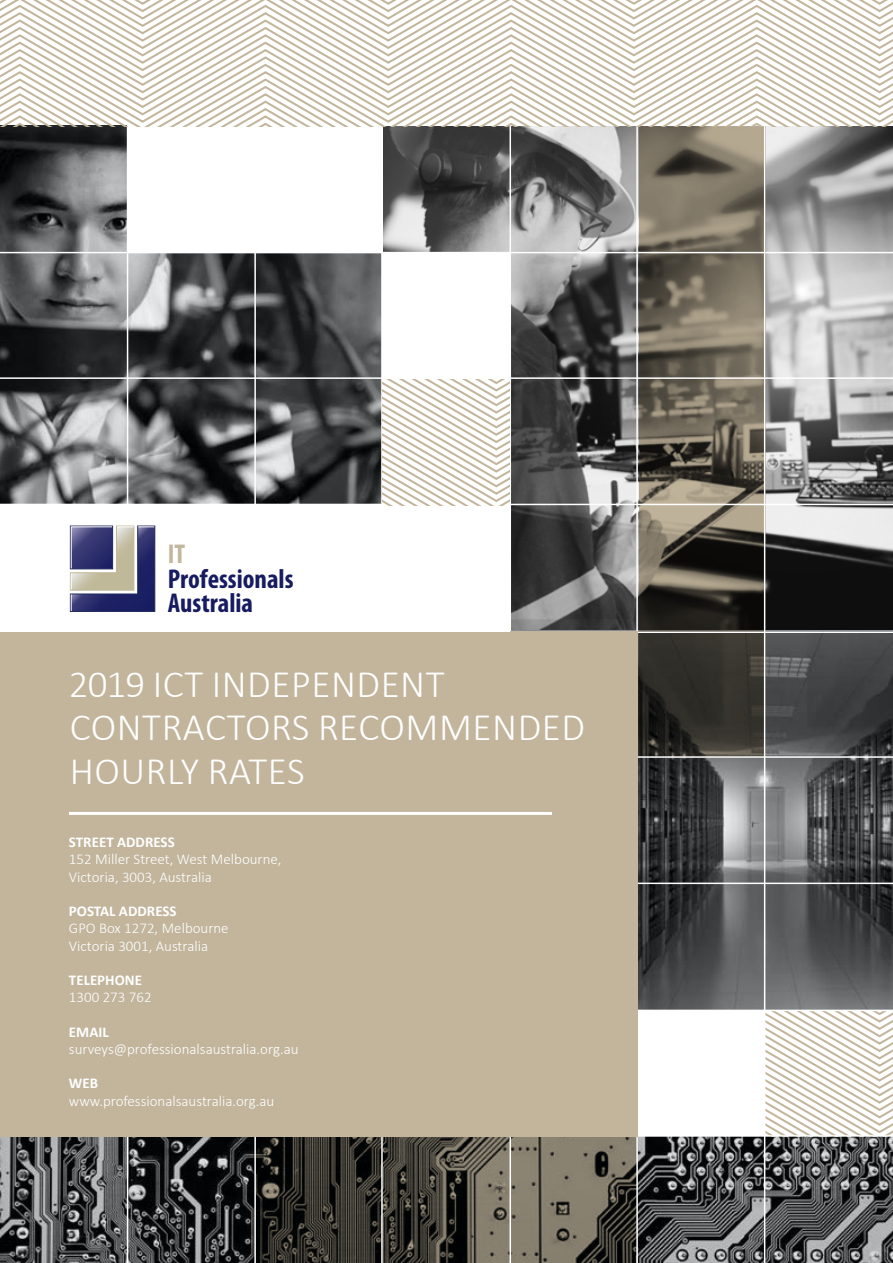
<style>
.page{position:relative;width:893px;height:1263px;background:#fff}
.page>*{position:absolute;margin:0;border:0;box-sizing:border-box;transform-origin:0 0}
.t1{font:300 39px/43.2px "Calibri";letter-spacing:.015em;color:#fff}
.t2{font:700 condensed 27.3px/23.9px "Myriad Pro";color:#171b60}
.t3{font:700 condensed 27.3px "Myriad Pro";color:#c2b69c}
.t4{font:300 15px/17.2px "Calibri";color:#fff}
.t5{font:700 15px "Calibri";color:#fff}
</style>
<div class="page">
<img style="left:0;top:1137px;width:893px;height:126px">
<svg style="left:253px;top:1137px;width:383px;height:126px;background:#4d4940"></svg>
<svg style="left:765px;top:1011px;width:128px;height:124px"></svg>
<img style="left:383px;top:126px;width:510px;height:503px">
<img style="left:0;top:126px;width:381px;height:378px">
<img style="left:638px;top:633px;width:255px;height:377px">
<svg style="left:639px;top:126px;width:127px;height:630px;background:#615a4e"></svg>
<hr style="left:1px;top:882px;width:892px;height:2px;background:#fff">
<hr style="left:127px;top:0;width:1px;height:1263px;background:#fff">
<hr style="left:254px;top:0;width:2px;height:1263px;background:#fff">
<hr style="left:381px;top:0;width:2px;height:1263px;background:#fff">
<hr style="left:509px;top:0;width:2px;height:1263px;background:#fff">
<hr style="left:636px;top:0;width:2px;height:1263px;background:#fff">
<hr style="left:764px;top:0;width:1px;height:1263px;background:#fff">
<hr style="left:0;top:252px;width:893px;height:1px;background:#fff">
<hr style="left:0;top:377px;width:893px;height:2px;background:#fff">
<hr style="left:0;top:504px;width:893px;height:1px;background:#fff">
<hr style="left:1px;top:631px;width:892px;height:2px;background:#fff">
<hr style="left:1px;top:756px;width:892px;height:2px;background:#fff">
<div style="left:0;top:631px;width:637px;height:506px;background:#c2b59c"></div>
<div style="left:128px;top:126px;width:255px;height:127px;background:#fff"></div>
<div style="left:383px;top:253px;width:127px;height:378px;background:#fff"></div>
<svg style="left:382px;top:379px;width:128px;height:127px"></svg>
<hr style="left:69px;top:812px;width:483px;height:3px;background:#fff">
<svg style="left:0;top:0;width:893px;height:126px"></svg>
<svg style="left:70px;top:525px;width:85px;height:87px;background:#6d6d8b"></svg>
<h2 class="t3" style="left:168px;top:537px;width:19px">IT</h2>
<h2 class="t2" style="left:168px;top:566px;width:127px">Professionals<br>Australia</h2>
<h1 class="t1" style="left:69px;top:661px;width:518px">2019 ICT INDEPENDENT<br>CONTRACTORS RECOMMENDED<br>HOURLY RATES</h1>
<p class="t5" style="left:69px;top:833px;width:107px">STREET ADDRESS</p>
<p class="t4" style="left:69px;top:850px;width:214px">152 Miller Street, West Melbourne,<br>Victoria, 3003, Australia</p>
<p class="t5" style="left:69px;top:902px;width:109px">POSTAL ADDRESS</p>
<p class="t4" style="left:69px;top:919px;width:161px">GPO Box 1272, Melbourne<br>Victoria 3001, Australia</p>
<p class="t5" style="left:69px;top:971px;width:75px">TELEPHONE</p>
<p class="t4" style="left:69px;top:988px;width:84px">1300 273 762</p>
<p class="t5" style="left:69px;top:1022px;width:41px">EMAIL</p>
<p class="t4" style="left:69px;top:1040px;width:231px">surveys@professionalsaustralia.org.au</p>
<p class="t5" style="left:69px;top:1074px;width:31px">WEB</p>
<p class="t4" style="left:69px;top:1091px;width:207px">www.professionalsaustralia.org.au</p>
</div>
